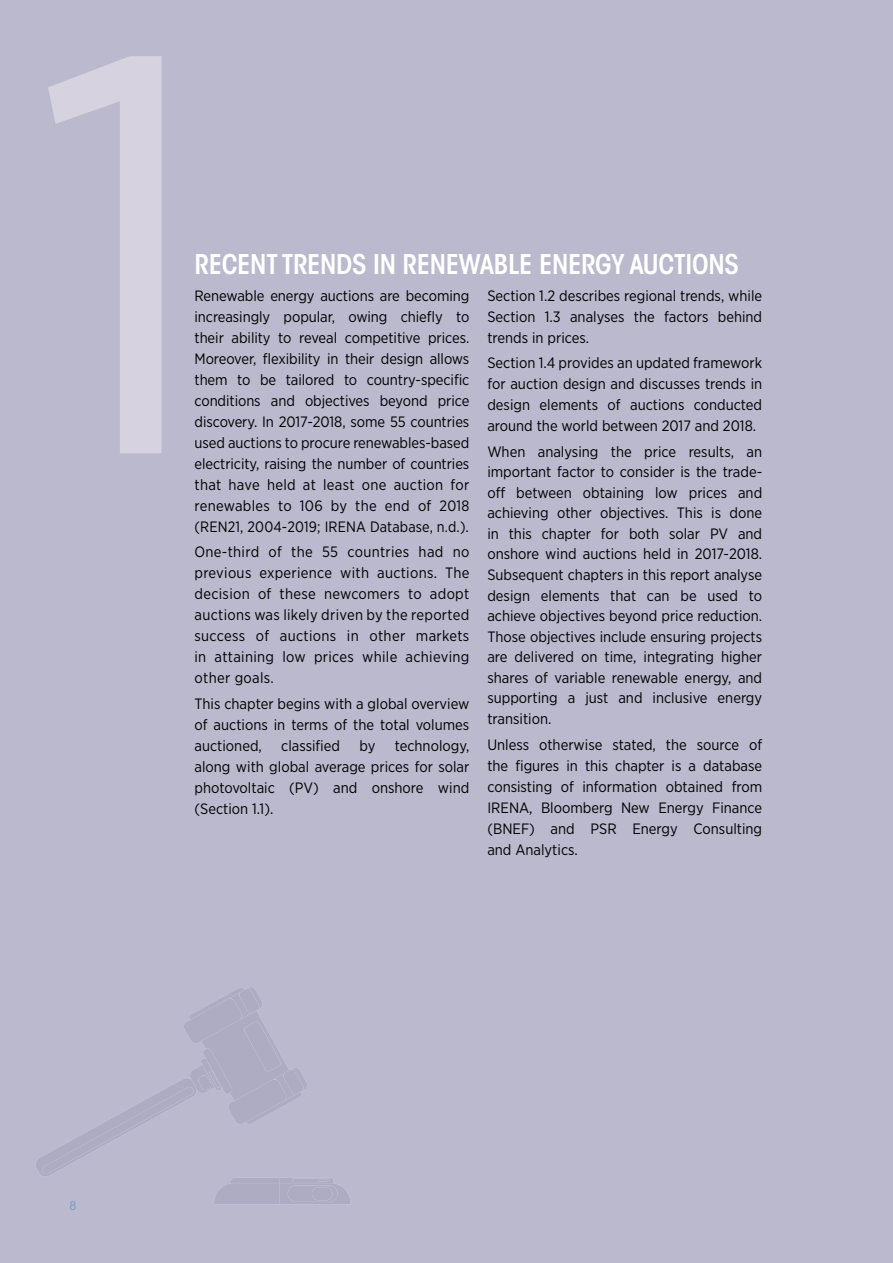
<style>
.page{position:relative;width:893px;height:1263px;background:#bab9cd}
.page>*{position:absolute;margin:0;border:0;box-sizing:border-box;transform-origin:0 0}
.t1{font:564px "Gotham Narrow";color:#d6d2df}
.t2{font:600 condensed 27px "ITC Avant Garde Std";letter-spacing:-.01em;color:#fff}
.t3{font:15px/21px "Gotham Narrow";color:#000;text-align:justify}
.t4{font:12px "ITC Avant Garde Std";color:#769dba}
</style>
<div class="page">
<svg style="left:34px;top:987px;width:316px;height:217px;background:#b7b6ca"></svg>
<h1 class="t1" style="left:33px;top:-95px;width:180px">1</h1>
<h2 class="t2" style="left:195px;top:247px;width:546px">RECENT TRENDS IN RENEWABLE ENERGY AUCTIONS</h2>
<p class="t3" style="left:195px;top:285px;width:276px">Renewable energy auctions are becoming increasingly popular, owing chiefly to their ability to reveal competitive prices.<br>Moreover, flexibility in their design allows them to be tailored to country-specific conditions and objectives beyond price discovery. In 2017-2018, some 55 countries used auctions to procure renewables-based electricity, raising the number of countries that have held at least one auction for renewables to 106 by the end of 2018 (REN21, 2004-2019; IRENA Database, n.d.).</p>
<p class="t3" style="left:195px;top:541px;width:276px">One-third of the 55 countries had no previous experience with auctions. The decision of these newcomers to adopt auctions was likely driven by the reported success of auctions in other markets in attaining low prices while achieving other goals.</p>
<p class="t3" style="left:195px;top:693px;width:276px">This chapter begins with a global overview of auctions in terms of the total volumes auctioned,</p>
<p class="t3" style="left:281px;top:735px;width:60px">classified</p>
<p class="t3" style="left:359px;top:735px;width:17px">by</p>
<p class="t3" style="left:195px;top:735px;width:276px;text-indent:200px">technology, along with global average prices for solar photovoltaic (PV) and onshore wind (Section 1.1).</p>
<p class="t3" style="left:487px;top:285px;width:276px">Section 1.2 describes regional trends, while Section 1.3 analyses the factors behind trends in prices.</p>
<p class="t3" style="left:487px;top:352px;width:276px">Section 1.4 provides an updated framework for auction design and discusses trends in design elements of auctions conducted around the world between 2017 and 2018.</p>
<p class="t3" style="left:487px;top:441px;width:276px;line-height:20.5px">When analysing the price results, an important factor to consider is the trade&shy;off between obtaining low prices and achieving other objectives. This is done in this chapter for both solar PV and onshore wind auctions held in 2017-2018.<br>Subsequent chapters in this report analyse design elements that can be used to achieve objectives beyond price reduction.<br>Those objectives include ensuring projects are delivered on time, integrating higher shares of variable renewable energy, and supporting a just and inclusive energy transition.</p>
<p class="t3" style="left:487px;top:733px;width:276px">Unless otherwise stated, the source of the figures in this chapter is a database consisting of information obtained from IRENA, Bloomberg New Energy Finance (BNEF) and PSR Energy Consulting and Analytics.</p>
<p class="t4" style="left:69px;top:1198px;width:8px">8</p>
</div>
